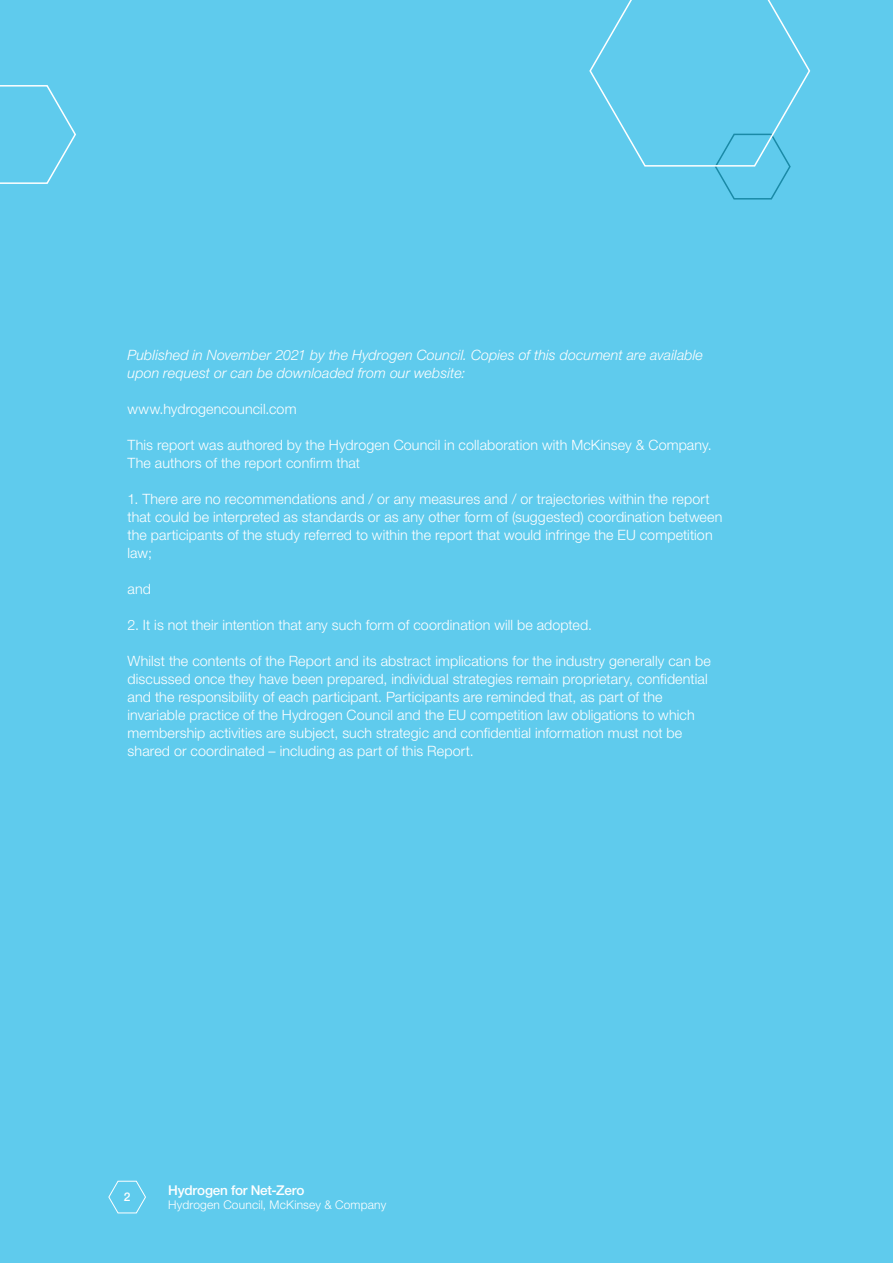
<style>
.page{position:relative;width:893px;height:1263px;background:#5fcbed}
.page>*{position:absolute;margin:0;border:0;box-sizing:border-box;transform-origin:0 0}
.t1{font:300 14.25px/18px "Helvetica Neue LT Pro";letter-spacing:.01em;color:#fff}
.t2{font:italic 300 14.25px/18px "Helvetica Neue LT Pro";letter-spacing:.005em;color:#fff}
.t3{font:500 13.5px "Helvetica Neue LT Pro";letter-spacing:-.015em;color:#fff}
.t4{font:300 12px "Helvetica Neue LT Pro";letter-spacing:.015em;color:#fff}
.t5{font:500 12px "Helvetica Neue LT Pro";color:#fff}
</style>
<div class="page">
<svg style="left:589px;top:0;width:222px;height:200px"></svg>
<svg style="left:0;top:85px;width:76px;height:99px"></svg>
<svg style="left:108px;top:1180px;width:38px;height:34px"></svg>
<p class="t2" style="left:128px;top:346px;width:577px">Published in November 2021 by the Hydrogen Council. Copies of this document are available upon request or can be downloaded from our website:</p>
<p class="t1" style="left:128px;top:400px;width:170px">www.hydrogencouncil.com</p>
<p class="t1" style="left:128px;top:436px;width:586px">This report was authored by the Hydrogen Council in collaboration with McKinsey &amp; Company.<br>The authors of the report confirm that</p>
<p class="t1" style="left:128px;top:490px;width:596px">1. There are no recommendations and / or any measures and / or trajectories within the report that could be interpreted as standards or as any other form of (suggested) coordination between the participants of the study referred to within the report that would infringe the EU competition law;</p>
<p class="t1" style="left:128px;top:580px;width:25px">and</p>
<p class="t1" style="left:128px;top:616px;width:466px">2. It is not their intention that any such form of coordination will be adopted.</p>
<p class="t1" style="left:128px;top:652px;width:585px">Whilst the contents of the Report and its abstract implications for the industry generally can be discussed once they have been prepared, individual strategies remain proprietary, confidential and the responsibility of each participant. Participants are reminded that, as part of the invariable practice of the Hydrogen Council and the EU competition law obligations to which membership activities are subject, such strategic and confidential information must not be shared or coordinated – including as part of this Report.</p>
<p class="t5" style="left:124px;top:1190px;width:8px">2</p>
<p class="t3" style="left:168px;top:1182px;width:138px">Hydrogen for Net-Zero</p>
<p class="t4" style="left:168px;top:1197px;width:219px">Hydrogen Council, McKinsey &amp; Company</p>
</div>
